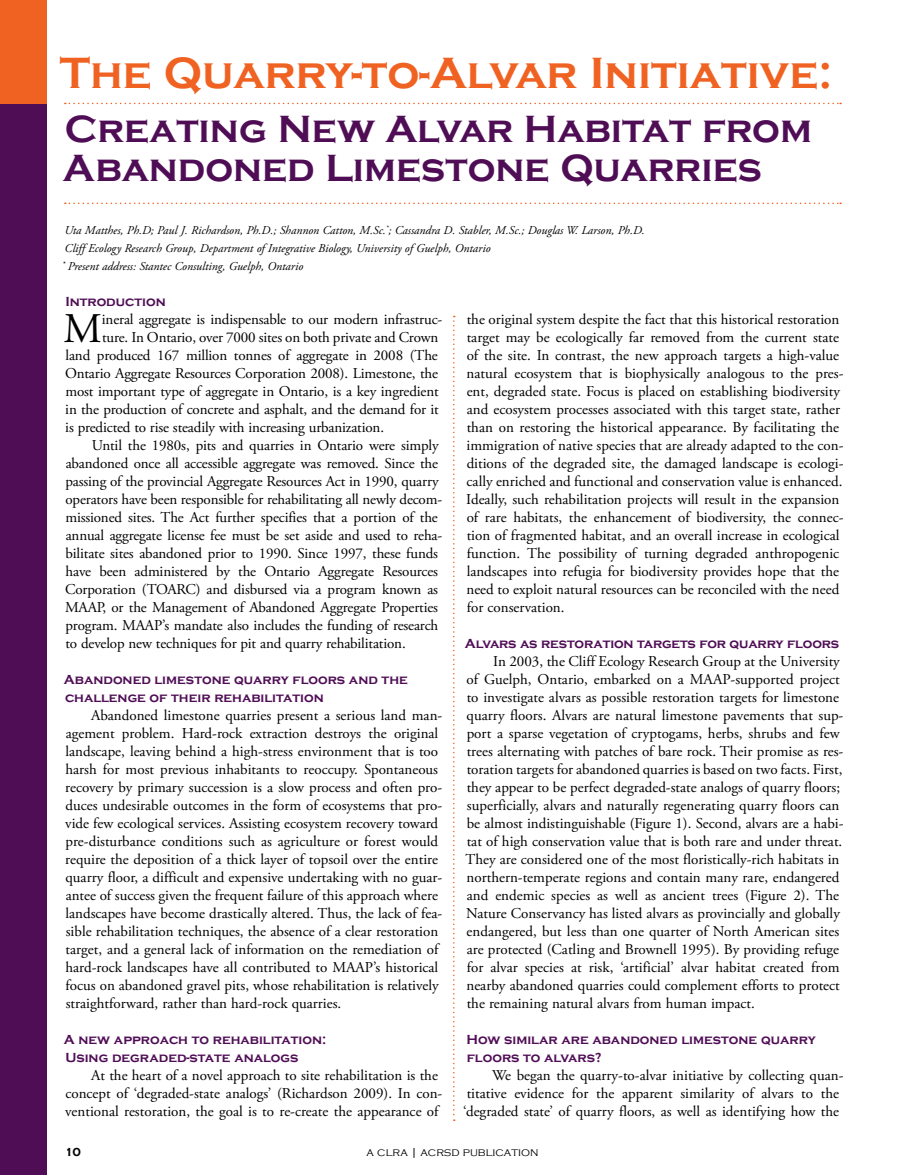
<style>
.page{position:relative;width:905px;height:1175px;background:#fff}
.page>*{position:absolute;margin:0;border:0;box-sizing:border-box;transform-origin:0 0}
.t1{font:700 45px "Copperplate Gothic";color:#f06222}
.t2{font:42.15px "Adobe Garamond Pro";color:#000}
.t3{font:700 39px/39px "Copperplate Gothic";color:#4f0d55}
.t4{font:15px/18px "Adobe Garamond Pro";color:#000}
.t5{font:700 13.5px/18px "Copperplate Gothic";color:#4f0d55}
.t6{font:italic 12px/18px "Adobe Garamond Pro";color:#000}
.t7{font:300 12px "Copperplate Gothic";color:#000}
.t8{font:700 12px "Copperplate Gothic";color:#000}
</style>
<div class="page">
<svg style="left:65px;top:103px;width:776px;height:1px"></svg>
<svg style="left:65px;top:202px;width:776px;height:2px"></svg>
<svg style="left:453px;top:316px;width:2px;height:804px"></svg>
<div style="left:0;top:0;width:47px;height:107px;background:#f06222"></div>
<div style="left:0;top:104px;width:47px;height:1070px;background:#4f0d55"></div>
<h1 class="t1" style="left:60px;top:48px;width:774px">The Quarry-to-Alvar Initiative:</h1>
<h3 class="t3" style="left:63px;top:110px;width:750px">Creating New Alvar Habitat from<br>Abandoned Limestone Quarries</h3>
<p class="t6" style="left:63px;top:222px;width:583px">Uta Matthes, Ph.D; Paul J. Richardson, Ph.D.; Shannon Catton, M.Sc.<sup>*</sup>; Cassandra D. Stabler, M.Sc.; Douglas W. Larson, Ph.D.<br>Cliff Ecology Research Group, Department of Integrative Biology, University of Guelph, Ontario<br><sup>*</sup> Present address: Stantec Consulting, Guelph, Ontario</p>
<p class="t5" style="left:65px;top:293px;width:102px">Introduction</p>
<h2 class="t2" style="left:63px;top:303px;width:40px">M</h2>
<p class="t4" style="left:102px;top:311px;width:342px">ineral aggregate is indispensable to our modern infrastruc-</p>
<p class="t4" style="left:102px;top:329px;width:337px">ture. In Ontario, over 7000 sites on both private and Crown</p>
<p class="t4" style="left:65px;top:347px;width:374px">land produced 167 million tonnes of aggregate in 2008 (The</p>
<p class="t4" style="left:65px;top:365px;width:374px">Ontario Aggregate Resources Corporation 2008). Limestone, the</p>
<p class="t4" style="left:65px;top:383px;width:375px">most important type of aggregate in Ontario, is a key ingredient</p>
<p class="t4" style="left:65px;top:401px;width:375px">in the production of concrete and asphalt, and the demand for it</p>
<p class="t4" style="left:65px;top:419px;width:320px">is predicted to rise steadily with increasing urbanization.</p>
<p class="t4" style="left:92px;top:437px;width:348px">Until the 1980s, pits and quarries in Ontario were simply</p>
<p class="t4" style="left:66px;top:455px;width:374px">abandoned once all accessible aggregate was removed. Since the</p>
<p class="t4" style="left:65px;top:473px;width:375px">passing of the provincial Aggregate Resources Act in 1990, quarry</p>
<p class="t4" style="left:65px;top:491px;width:378px">operators have been responsible for rehabilitating all newly decom-</p>
<p class="t4" style="left:65px;top:509px;width:374px">missioned sites. The Act further specifies that a portion of the</p>
<p class="t4" style="left:66px;top:527px;width:378px">annual aggregate license fee must be set aside and used to reha-</p>
<p class="t4" style="left:66px;top:545px;width:374px">bilitate sites abandoned prior to 1990. Since 1997, these funds</p>
<p class="t4" style="left:65px;top:563px;width:374px">have been administered by the Ontario Aggregate Resources</p>
<p class="t4" style="left:65px;top:581px;width:374px">Corporation (TOARC) and disbursed via a program known as</p>
<p class="t4" style="left:65px;top:599px;width:374px">MAAP, or the Management of Abandoned Aggregate Properties</p>
<p class="t4" style="left:65px;top:617px;width:374px">program. MAAP’s mandate also includes the funding of research</p>
<p class="t4" style="left:65px;top:635px;width:342px">to develop new techniques for pit and quarry rehabilitation.</p>
<p class="t5" style="left:64px;top:671px;width:345px">Abandoned limestone quarry floors and the challenge of their rehabilitation</p>
<p class="t4" style="left:65px;top:707px;width:378px;text-indent:26px">Abandoned limestone quarries present a serious land man&shy;agement problem. Hard-rock extraction destroys the original landscape, leaving behind a high-stress environment that is too harsh for most previous inhabitants to reoccupy. Spontaneous recovery by primary succession is a slow process and often pro&shy;duces undesirable outcomes in the form of ecosystems that pro&shy;vide few ecological services. Assisting ecosystem recovery toward pre-disturbance conditions such as agriculture or forest would require the deposition of a thick layer of topsoil over the entire quarry floor, a difficult and expensive undertaking with no guar&shy;antee of success given the frequent failure of this approach where landscapes have become drastically altered. Thus, the lack of fea&shy;sible rehabilitation techniques, the absence of a clear restoration target, and a general lack of information on the remediation of hard-rock landscapes have all contributed to MAAP’s historical focus on abandoned gravel pits, whose rehabilitation is relatively straightforward, rather than hard-rock quarries.</p>
<p class="t5" style="left:64px;top:1031px;width:264px">A new approach to rehabilitation:<br>Using degraded-state analogs</p>
<p class="t4" style="left:65px;top:1067px;width:378px;text-indent:26px">At the heart of a novel approach to site rehabilitation is the concept of ‘degraded-state analogs’ (Richardson 2009). In con&shy;ventional restoration, the goal is to re-create the appearance of</p>
<p class="t4" style="left:466px;top:311px;width:379px">the original system despite the fact that this historical restoration target may be ecologically far removed from the current state of the site. In contrast, the new approach targets a high-value natural ecosystem that is biophysically analogous to the pres&shy;ent, degraded state. Focus is placed on establishing biodiversity and ecosystem processes associated with this target state, rather than on restoring the historical appearance. By facilitating the immigration of native species that are already adapted to the con&shy;ditions of the degraded site, the damaged landscape is ecologi&shy;cally enriched and functional and conservation value is enhanced.<br>Ideally, such rehabilitation projects will result in the expansion of rare habitats, the enhancement of biodiversity, the connec&shy;tion of fragmented habitat, and an overall increase in ecological function. The possibility of turning degraded anthropogenic landscapes into refugia for biodiversity provides hope that the need to exploit natural resources can be reconciled with the need for conservation.</p>
<p class="t5" style="left:465px;top:635px;width:376px">Alvars as restoration targets for quarry floors</p>
<p class="t4" style="left:465px;top:653px;width:379px;text-indent:28px">In 2003, the Cliff Ecology Research Group at the University of Guelph, Ontario, embarked on a MAAP-supported project to investigate alvars as possible restoration targets for limestone quarry floors. Alvars are natural limestone pavements that sup&shy;port a sparse vegetation of cryptogams, herbs, shrubs and few trees alternating with patches of bare rock. Their promise as res&shy;toration targets for abandoned quarries is based on two facts. First, they appear to be perfect degraded-state analogs of quarry floors; superficially, alvars and naturally regenerating quarry floors can be almost indistinguishable (Figure 1). Second, alvars are a habi&shy;tat of high conservation value that is both rare and under threat.<br>They are considered one of the most floristically-rich habitats in northern-temperate regions and contain many rare, endangered and endemic species as well as ancient trees (Figure 2). The Nature Conservancy has listed alvars as provincially and globally endangered, but less than one quarter of North American sites are protected (Catling and Brownell 1995). By providing refuge for alvar species at risk, ‘artificial’ alvar habitat created from nearby abandoned quarries could complement efforts to protect the remaining natural alvars from human impact.</p>
<p class="t5" style="left:466px;top:1031px;width:351px">How similar are abandoned limestone quarry floors to alvars?</p>
<p class="t4" style="left:463px;top:1067px;width:382px;text-indent:29px">We began the quarry-to-alvar initiative by collecting quan&shy;titative evidence for the apparent similarity of alvars to the ‘degraded state’ of quarry floors, as well as identifying how the</p>
<p class="t8" style="left:65px;top:1145px;width:18px">10</p>
<p class="t7" style="left:366px;top:1145px;width:173px">a clra | acrsd publication</p>
</div>
